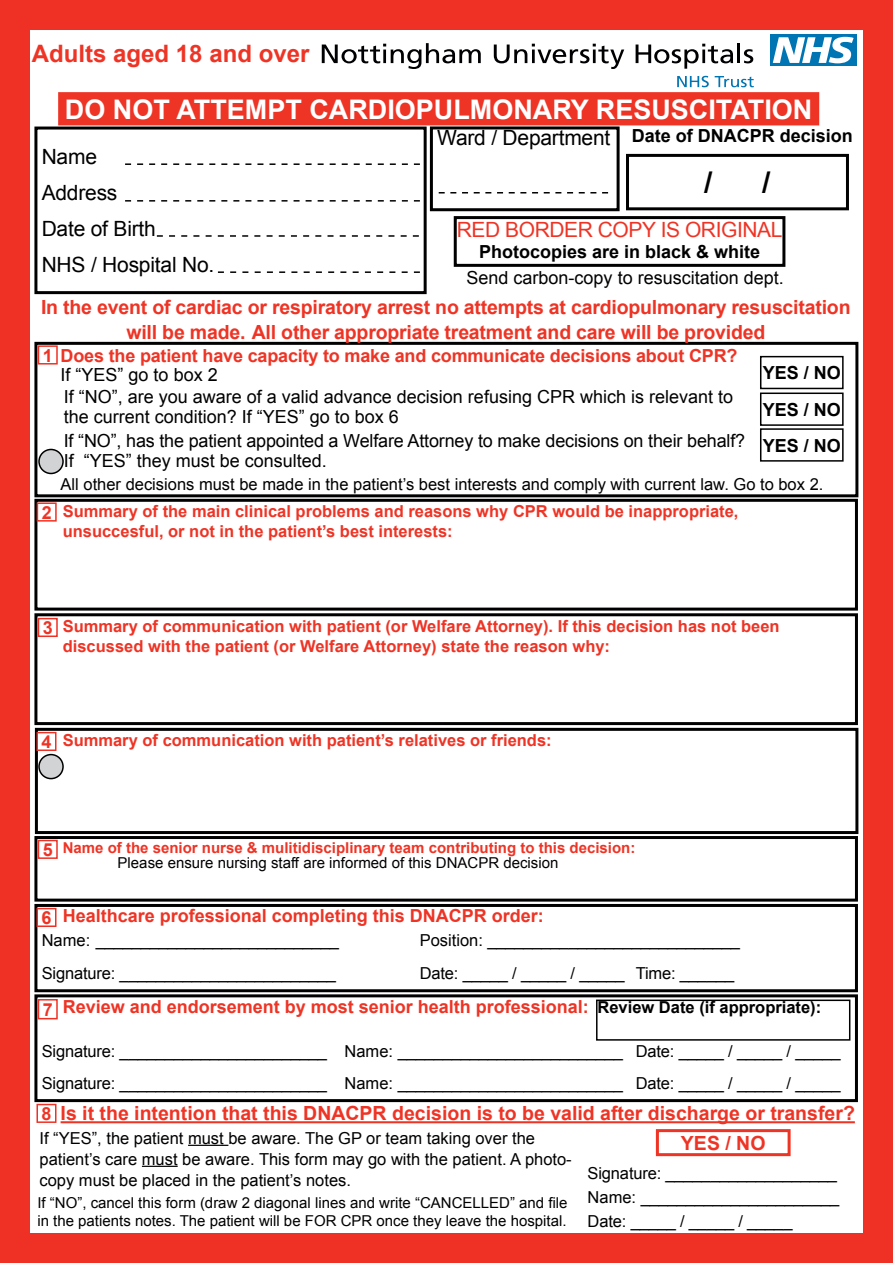
<style>
.page{position:relative;width:893px;height:1263px;background:#fff}
.page>*{position:absolute;margin:0;border:0;box-sizing:border-box;transform-origin:0 0}
.t1{font:700 30px "Arial";color:#000}
.t2{font:700 27px "Arial";color:#fff}
.t3{font:700 24px "Arial";color:#ee3425}
.t4{font:21px/36px "Arial";letter-spacing:-.01em;color:#000}
.t5{font:21px "Arial";letter-spacing:-.02em;color:#ee3425}
.t6{font:700 19.5px/25.2px "Arial";letter-spacing:-.01em;color:#ee3425;text-align:center}
.t7{font:18px/19.5px "Arial";color:#000}
.t8{font:700 18px "Arial";color:#ee3425}
.t9{font:700 18px/35.8px "Arial";color:#000}
.t10{font:16.5px/24px "Arial";color:#000}
.t11{font:700 16.5px/19.5px "Arial";color:#ee3425}
.t12{font:15px/18px "Arial";color:#000}
.t13{font:700 15px "Arial";color:#ee3425}
.s1{font-size:16.5px;color:#000}
</style>
<div class="page">
<div style="left:34px;top:342px;width:824px;height:155px;border:3px solid #000"></div>
<div style="left:34px;top:499px;width:824px;height:112px;border:3px solid #000"></div>
<div style="left:34px;top:836px;width:824px;height:66px;border:3px solid #000"></div>
<div style="left:35px;top:728px;width:823px;height:106px;border:3px solid #000"></div>
<div style="left:34px;top:613px;width:824px;height:112px;border:3px solid #000"></div>
<div style="left:34px;top:904px;width:824px;height:88px;border:3px solid #000"></div>
<div style="left:34px;top:994px;width:824px;height:108px;border:3px solid #000"></div>
<div style="left:0;top:0;width:30px;height:1263px;background:#ee3124"></div>
<div style="left:23px;top:0;width:849px;height:30px;background:#ee3124"></div>
<svg style="left:322px;top:43px;width:159px;height:26px"></svg>
<svg style="left:494px;top:44px;width:130px;height:25px"></svg>
<svg style="left:636px;top:44px;width:97px;height:25px"></svg>
<hr style="left:737px;top:43px;width:3px;height:20px;background:#000003">
<svg style="left:744px;top:49px;width:9px;height:14px"></svg>
<div style="left:770px;top:34px;width:87px;height:32px;background:#0075b4"></div>
<svg style="left:773px;top:37px;width:81px;height:26px"></svg>
<svg style="left:677px;top:76px;width:32px;height:11px"></svg>
<svg style="left:715px;top:76px;width:39px;height:11px"></svg>
<div style="left:59px;top:93px;width:759px;height:32px;background:#ee3425"></div>
<div style="left:58px;top:92px;width:761px;height:33px;border:2px solid #ee3425"></div>
<div style="left:863px;top:0;width:30px;height:1263px;background:#ee3124"></div>
<div style="left:22px;top:1233px;width:849px;height:30px;background:#ee3124"></div>
<div style="left:34px;top:127px;width:393px;height:167px;border:3px solid #000"></div>
<div style="left:596px;top:999px;width:254px;height:42px;border:2px solid #000"></div>
<div style="left:38px;top:345px;width:20px;height:19px;border:2px solid #ee3124"></div>
<div style="left:37px;top:502px;width:20px;height:20px;border:2px solid #ee3124"></div>
<div style="left:36px;top:732px;width:21px;height:19px;border:2px solid #ee3124"></div>
<div style="left:38px;top:618px;width:20px;height:19px;border:2px solid #ee3124"></div>
<div style="left:38px;top:840px;width:20px;height:19px;border:2px solid #ee3124"></div>
<div style="left:36px;top:908px;width:21px;height:19px;border:2px solid #ee3124"></div>
<div style="left:38px;top:999px;width:20px;height:20px;border:2px solid #ee3124"></div>
<div style="left:36px;top:1104px;width:21px;height:19px;border:2px solid #ee3124"></div>
<div style="left:626px;top:154px;width:223px;height:56px;border:3px solid #000"></div>
<div style="left:454px;top:216px;width:331px;height:51px;border:3px solid #000"></div>
<svg style="left:125px;top:163px;width:295px;height:2px"></svg>
<svg style="left:125px;top:200px;width:295px;height:2px"></svg>
<svg style="left:157px;top:235px;width:262px;height:2px"></svg>
<svg style="left:218px;top:271px;width:202px;height:2px"></svg>
<svg style="left:439px;top:192px;width:169px;height:1px"></svg>
<div style="left:760px;top:392px;width:84px;height:34px;border:2px solid #000"></div>
<div style="left:760px;top:428px;width:84px;height:34px;border:2px solid #000"></div>
<div style="left:760px;top:356px;width:84px;height:33px;border:2px solid #000"></div>
<hr style="left:61px;top:1121px;width:794px;height:2px;background:#ee3425">
<div style="left:656px;top:1129px;width:135px;height:27px;border:3px solid #ee3425"></div>
<hr style="left:188px;top:1145px;width:40px;height:1px;background:#000">
<hr style="left:142px;top:1166px;width:36px;height:1px;background:#000">
<div style="left:430px;top:126px;width:190px;height:85px;border:3px solid #000"></div>
<div style="left:39px;top:449px;width:24px;height:24px;background:#d1d3d4;border-radius:50%"></div>
<div style="left:38px;top:449px;width:26px;height:25px;border:2px solid #000;border-radius:50%"></div>
<div style="left:39px;top:754px;width:24px;height:25px;background:#d1d3d4;border-radius:50%"></div>
<div style="left:38px;top:754px;width:26px;height:25px;border:2px solid #000;border-radius:50%"></div>
<h3 class="t3" style="left:32px;top:38px;width:279px">Adults aged 18 and over</h3>
<h2 class="t2" style="left:65px;top:91px;width:749px">DO NOT ATTEMPT CARDIOPULMONARY RESUSCITATION</h2>
<p class="t9" style="left:632px;top:118px;width:223px">Date of DNACPR decision</p>
<h1 class="t1" style="left:704px;top:162px;width:10px">/</h1>
<h1 class="t1" style="left:762px;top:162px;width:10px">/</h1>
<p class="t5" style="left:457px;top:215px;width:327px">RED BORDER COPY IS ORIGINAL</p>
<p class="t9" style="left:479px;top:234px;width:283px">Photocopies are in black &amp; white</p>
<p class="t4" style="left:437px;top:120px;width:175px">Ward / Department</p>
<p class="t4" style="left:42px;top:139px;width:174px">Name<br>Address<br>Date of Birth<br>NHS / Hospital No.</p>
<p class="t6" style="left:41px;top:295px;width:811px">In the event of cardiac or respiratory arrest no attempts at cardiopulmonary resuscitation will be made. All other appropriate treatment and care will be provided</p>
<p class="t7" style="left:467px;top:268px;width:319px">Send carbon-copy to resuscitation dept.</p>
<p class="t8" style="left:43px;top:343px;width:696px">1 Does the patient have capacity to make and communicate decisions about CPR?</p>
<p class="t7" style="left:61px;top:365px;width:159px">If “YES” go to box 2</p>
<p class="t7" style="left:64px;top:387px;width:671px">If “NO”, are you aware of a valid advance decision refusing CPR which is relevant to the current condition? If “YES” go to box 6</p>
<p class="t7" style="left:64px;top:431px;width:683px">If “NO”, has the patient appointed a Welfare Attorney to make decisions on their behalf?<br>If “YES” they must be consulted.</p>
<p class="t9" style="left:763px;top:355px;width:80px">YES / NO</p>
<p class="t9" style="left:763px;top:392px;width:80px">YES / NO<br>YES / NO</p>
<p class="t8" style="left:42px;top:500px;width:12px">2</p>
<p class="t10" style="left:61px;top:472px;width:764px">All other decisions must be made in the patient’s best interests and comply with current law. Go to box 2.</p>
<p class="t11" style="left:63px;top:502px;width:677px">Summary of the main clinical problems and reasons why CPR would be inappropriate, unsuccesful, or not in the patient’s best interests:</p>
<p class="t8" style="left:43px;top:616px;width:12px">3</p>
<p class="t11" style="left:63px;top:617px;width:718px">Summary of communication with patient (or Welfare Attorney). If this decision has not been discussed with the patient (or Welfare Attorney) state the reason why:</p>
<p class="t8" style="left:41px;top:730px;width:12px">4</p>
<p class="t11" style="left:63px;top:731px;width:490px">Summary of communication with patient’s relatives or friends:</p>
<p class="t8" style="left:43px;top:837px;width:12px">5</p>
<p class="t13" style="left:63px;top:837px;width:574px">Name of the senior nurse &amp; mulitidisciplinary team contributing to this decision:</p>
<p class="t12" style="left:118px;top:854px;width:442px">Please ensure nursing staff are informed of this DNACPR decision</p>
<p class="t8" style="left:41px;top:906px;width:12px">6</p>
<p class="t8" style="left:63px;top:904px;width:483px">Healthcare professional completing this DNACPR order:</p>
<p class="t10" style="left:42px;top:928px;width:299px">Name: ___________________________</p>
<p class="t10" style="left:420px;top:928px;width:322px">Position: ____________________________</p>
<p class="t10" style="left:42px;top:961px;width:296px">Signature: ________________________</p>
<p class="t10" style="left:420px;top:961px;width:316px">Date: _____ / _____ / _____ Time: ______</p>
<p class="t8" style="left:43px;top:997px;width:12px">7</p>
<p class="t8" style="left:63px;top:995px;width:760px">Review and endorsement by most senior health professional: <span class="s1">Review Date (if appropriate):</span></p>
<p class="t10" style="left:42px;top:1036px;width:800px;line-height:31.5px">Signature: _______________________ Name: _________________________ Date: _____ / _____ / _____<br>Signature: _______________________ Name: _________________________ Date: _____ / _____ / _____</p>
<p class="t6" style="left:61px;top:1101px;width:796px">Is it the intention that this DNACPR decision is to be valid after discharge or transfer?</p>
<p class="t10" style="left:39px;top:1126px;width:497px">If “YES”, the patient must be aware. The GP or team taking over the</p>
<p class="t6" style="left:681px;top:1131px;width:86px">YES / NO</p>
<p class="t10" style="left:39px;top:1148px;width:534px;line-height:21px">patient’s care must be aware. This form may go with the patient. A photo&shy;copy must be placed in the patient’s notes.</p>
<p class="t12" style="left:37px;top:1194px;width:532px">If “NO”, cancel this form (draw 2 diagonal lines and write “CANCELLED” and file in the patients notes. The patient will be FOR CPR once they leave the hospital.</p>
<p class="t8" style="left:41px;top:1101px;width:12px">8</p>
<p class="t10" style="left:588px;top:1161px;width:253px">Signature: ___________________<br>Name: ______________________<br>Date: _____ / _____ / _____</p>
</div>
